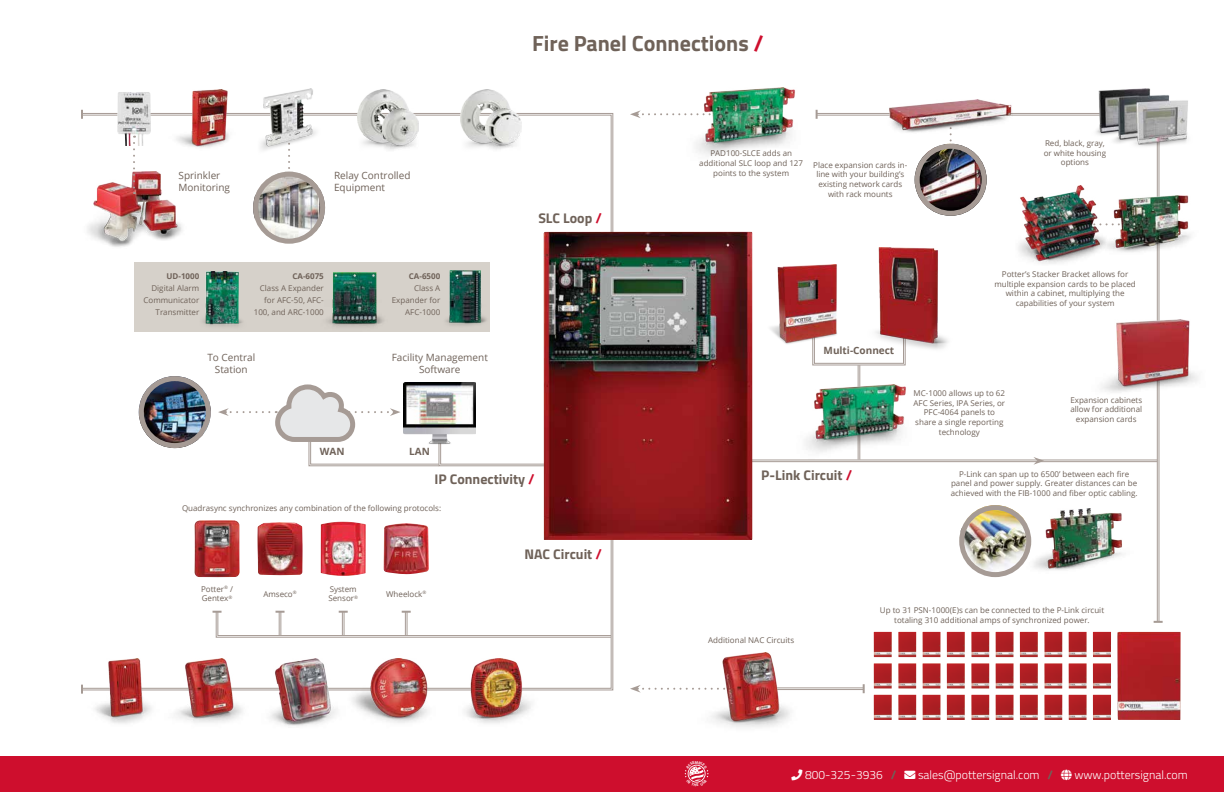
<style>
.page{position:relative;width:1224px;height:792px;background:#fff}
.page>*{position:absolute;margin:0;border:0;box-sizing:border-box;transform-origin:0 0}
.t1{font:700 22px "Titillium";color:#6f6259}
.t2{font:700 14px "Titillium";color:#6f6259}
.t3{font:300 12px "Titillium";color:#fff}
.t4{font:10px/12px "Open Sans";color:#6f6259}
.t5{font:700 10px "Open Sans";color:#6f6259}
.t6{font:8px/9.6px "Open Sans";color:#6f6259;text-align:center}
.t7{font:700 8px "Open Sans";color:#6f6259}
.s1{color:#ce0e2d}
.s2{font-weight:700;color:#6f6259}
</style>
<div class="page">
<hr style="left:765px;top:689px;width:99px;height:1px;background:#a69b95">
<hr style="left:765px;top:688px;width:99px;height:1px;background:#a69b95">
<svg style="left:863px;top:684px;width:2px;height:9px"></svg>
<svg style="left:816px;top:113px;width:343px;height:509px"></svg>
<svg style="left:1154px;top:621px;width:9px;height:2px"></svg>
<svg style="left:816px;top:110px;width:2px;height:9px"></svg>
<svg style="left:630px;top:110px;width:56px;height:8px"></svg>
<svg style="left:947px;top:135px;width:8px;height:9px"></svg>
<svg style="left:630px;top:685px;width:63px;height:8px"></svg>
<svg style="left:82px;top:497px;width:530px;height:192px"></svg>
<svg style="left:81px;top:685px;width:2px;height:9px"></svg>
<hr style="left:735px;top:460px;width:302px;height:1px;background:#a69b95">
<hr style="left:735px;top:461px;width:302px;height:1px;background:#a69b95">
<svg style="left:1033px;top:457px;width:11px;height:8px"></svg>
<hr style="left:1038px;top:460px;width:119px;height:1px;background:#a69b95">
<hr style="left:1038px;top:461px;width:119px;height:1px;background:#a69b95">
<svg style="left:83px;top:115px;width:529px;height:141px"></svg>
<svg style="left:81px;top:110px;width:2px;height:9px"></svg>
<img style="left:1117px;top:632px;width:64px;height:88px">
<img style="left:1093px;top:632px;width:18px;height:25px">
<img style="left:971px;top:632px;width:18px;height:25px">
<img style="left:1044px;top:632px;width:18px;height:25px">
<img style="left:922px;top:632px;width:19px;height:25px">
<img style="left:1069px;top:632px;width:18px;height:25px">
<img style="left:947px;top:632px;width:18px;height:25px">
<img style="left:1020px;top:632px;width:18px;height:25px">
<img style="left:898px;top:632px;width:18px;height:25px">
<img style="left:995px;top:632px;width:19px;height:25px">
<img style="left:874px;top:632px;width:18px;height:25px">
<img style="left:1093px;top:663px;width:18px;height:26px">
<img style="left:971px;top:663px;width:18px;height:26px">
<img style="left:1044px;top:663px;width:18px;height:26px">
<img style="left:922px;top:663px;width:19px;height:26px">
<img style="left:1069px;top:663px;width:18px;height:26px">
<img style="left:947px;top:663px;width:18px;height:26px">
<img style="left:1020px;top:663px;width:18px;height:26px">
<img style="left:898px;top:663px;width:18px;height:26px">
<img style="left:995px;top:663px;width:19px;height:26px">
<img style="left:874px;top:663px;width:18px;height:26px">
<img style="left:1093px;top:695px;width:18px;height:25px">
<img style="left:971px;top:695px;width:18px;height:25px">
<img style="left:1044px;top:695px;width:18px;height:25px">
<img style="left:922px;top:695px;width:19px;height:25px">
<img style="left:1069px;top:695px;width:18px;height:25px">
<img style="left:947px;top:695px;width:18px;height:25px">
<img style="left:1020px;top:695px;width:18px;height:25px">
<img style="left:898px;top:695px;width:18px;height:25px">
<img style="left:995px;top:695px;width:19px;height:25px">
<img style="left:874px;top:695px;width:18px;height:25px">
<img style="left:195px;top:520px;width:45px;height:57px">
<img style="left:384px;top:523px;width:45px;height:51px">
<img style="left:321px;top:522px;width:45px;height:54px">
<img style="left:258px;top:522px;width:45px;height:53px">
<img style="left:1026px;top:508px;width:109px;height:66px">
<img style="left:168px;top:89px;width:67px;height:62px">
<img style="left:83px;top:172px;width:104px;height:78px">
<img style="left:1109px;top:195px;width:82px;height:62px">
<img style="left:886px;top:99px;width:129px;height:36px">
<img style="left:1015px;top:185px;width:94px;height:80px">
<img style="left:915px;top:144px;width:72px;height:72px;border-radius:36px">
<div style="left:915px;top:144px;width:72px;height:72px;border:5px solid #a69b95;border-radius:50%"></div>
<svg style="left:133px;top:146px;width:2px;height:48px"></svg>
<svg style="left:288px;top:154px;width:2px;height:18px"></svg>
<img style="left:87px;top:659px;width:163px;height:65px">
<img style="left:693px;top:652px;width:106px;height:75px">
<img style="left:347px;top:659px;width:90px;height:64px">
<img style="left:454px;top:659px;width:88px;height:64px">
<img style="left:257px;top:659px;width:90px;height:67px">
<img style="left:959px;top:505px;width:72px;height:72px;border-radius:36px">
<div style="left:959px;top:505px;width:72px;height:72px;border:5px solid #a69b95;border-radius:50%"></div>
<svg style="left:213px;top:611px;width:398px;height:27px"></svg>
<img style="left:253px;top:172px;width:72px;height:72px;border-radius:36px">
<div style="left:253px;top:172px;width:72px;height:72px;border:5px solid #a69b95;border-radius:50%"></div>
<div style="left:134px;top:263px;width:356px;height:69px;background:#d6d1ca"></div>
<img style="left:445px;top:270px;width:42px;height:56px">
<img style="left:203px;top:272px;width:40px;height:55px">
<img style="left:327px;top:272px;width:57px;height:55px">
<img style="left:461px;top:90px;width:49px;height:62px">
<img style="left:486px;top:108px;width:35px;height:44px">
<img style="left:357px;top:90px;width:51px;height:62px">
<img style="left:383px;top:108px;width:35px;height:44px">
<img style="left:117px;top:92px;width:34px;height:54px">
<img style="left:258px;top:88px;width:62px;height:66px">
<img style="left:686px;top:87px;width:109px;height:68px">
<img style="left:139px;top:376px;width:72px;height:72px;border-radius:36px">
<div style="left:139px;top:376px;width:72px;height:72px;border:5px solid #a69b95;border-radius:50%"></div>
<div style="left:0;top:756px;width:1224px;height:36px;background:#ce0e2d"></div>
<hr style="left:858px;top:365px;width:1px;height:95px;background:#a69b95">
<hr style="left:860px;top:365px;width:1px;height:95px;background:#a69b95">
<img style="left:797px;top:385px;width:114px;height:75px">
<svg style="left:812px;top:331px;width:94px;height:34px"></svg>
<img style="left:770px;top:265px;width:71px;height:82px">
<img style="left:867px;top:248px;width:86px;height:104px">
<img style="left:1091px;top:319px;width:107px;height:76px">
<img style="left:544px;top:232px;width:208px;height:308px">
<img style="left:1090px;top:89px;width:98px;height:59px">
<svg style="left:218px;top:381px;width:390px;height:85px"></svg>
<svg style="left:684px;top:764px;width:25px;height:19px"></svg>
<p class="t4" style="left:179px;top:169px;width:53px">Sprinkler<br>Monitoring</p>
<p class="t4" style="left:334px;top:169px;width:78px">Relay Controlled<br>Equipment</p>
<p class="t7" style="left:167px;top:270px;width:34px">UD-1000</p>
<p class="t6" style="left:144px;top:282px;width:57px;line-height:12px;text-align:right">Digital Alarm<br>Communicator<br>Transmitter</p>
<p class="t7" style="left:292px;top:270px;width:33px">CA-6075</p>
<p class="t6" style="left:254px;top:282px;width:72px;line-height:12px;text-align:right">Class A Expander for AFC-50, AFC-<br>100, and ARC-1000</p>
<p class="t7" style="left:409px;top:270px;width:33px">CA-6500</p>
<p class="t6" style="left:392px;top:282px;width:50px;line-height:12px;text-align:right">Class A<br>Expander for<br>AFC-1000</p>
<p class="t4" style="left:207px;top:351px;width:49px;text-align:center">To Central<br>Station</p>
<p class="t4" style="left:392px;top:351px;width:98px;text-align:center">Facility Management<br>Software</p>
<p class="t5" style="left:320px;top:444px;width:26px">WAN</p>
<p class="t5" style="left:409px;top:444px;width:22px">LAN</p>
<h1 class="t1" style="left:532px;top:26px;width:233px">Fire Panel Connections <span class="s1">/</span></h1>
<h2 class="t2" style="left:538px;top:207px;width:65px">SLC Loop <span class="s1">/</span></h2>
<p class="t6" style="left:699px;top:149px;width:105px">PAD100-SLCE adds an additional SLC loop and 127 points to the system</p>
<p class="t6" style="left:813px;top:160px;width:96px">Place expansion cards in&shy;line with your building’s existing network cards with rack mounts</p>
<p class="t6" style="left:1044px;top:138px;width:64px">Red, black, gray, or white housing options</p>
<p class="t5" style="left:824px;top:343px;width:72px">Multi-Connect</p>
<p class="t6" style="left:994px;top:269px;width:143px">Potter’s Stacker Bracket allows for multiple expansion cards to be placed within a cabinet, multiplying the capabilities of your system</p>
<p class="t6" style="left:914px;top:388px;width:93px">MC-1000 allows up to 62<br>AFC Series, IPA Series, or<br>PFC-4064 panels to share a single reporting technology</p>
<p class="t6" style="left:1070px;top:395px;width:73px">Expansion cabinets allow for additional expansion cards</p>
<h2 class="t2" style="left:435px;top:468px;width:102px">IP Connectivity <span class="s1">/</span></h2>
<p class="t6" style="left:182px;top:503px;width:261px">Quadrasync synchronizes any combination of the following protocols:</p>
<p class="t6" style="left:201px;top:584px;width:33px;text-align:left">Potter<sup>®</sup> /<br>Gentex<sup>®</sup></p>
<p class="t6" style="left:263px;top:589px;width:35px">Amseco<sup>®</sup></p>
<p class="t6" style="left:328px;top:584px;width:31px;text-align:left">System<br>Sensor<sup>®</sup></p>
<p class="t6" style="left:386px;top:589px;width:42px">Wheelock<sup>®</sup></p>
<h2 class="t2" style="left:525px;top:543px;width:79px">NAC Circuit <span class="s1">/</span></h2>
<h2 class="t2" style="left:761px;top:465px;width:92px">P-Link Circuit <span class="s1">/</span></h2>
<p class="t6" style="left:951px;top:469px;width:188px">P-Link can span up to 6500’ between each fire panel and power supply. Greater distances can be achieved with the FIB-1000 and fiber optic cabling.</p>
<p class="t6" style="left:708px;top:635px;width:87px">Additional NAC Circuits</p>
<p class="t6" style="left:880px;top:605px;width:226px">Up to 31 PSN-1000(E)s can be connected to the P-Link circuit totaling 310 additional amps of synchronized power.</p>
<h3 class="t3" style="left:805px;top:766px;width:250px">800-325-3936 <span class="s2">/</span> → sales@pottersignal.com <span class="s2">/</span></h3>
<h3 class="t3" style="left:1074px;top:766px;width:115px">www.pottersignal.com</h3>
</div>
